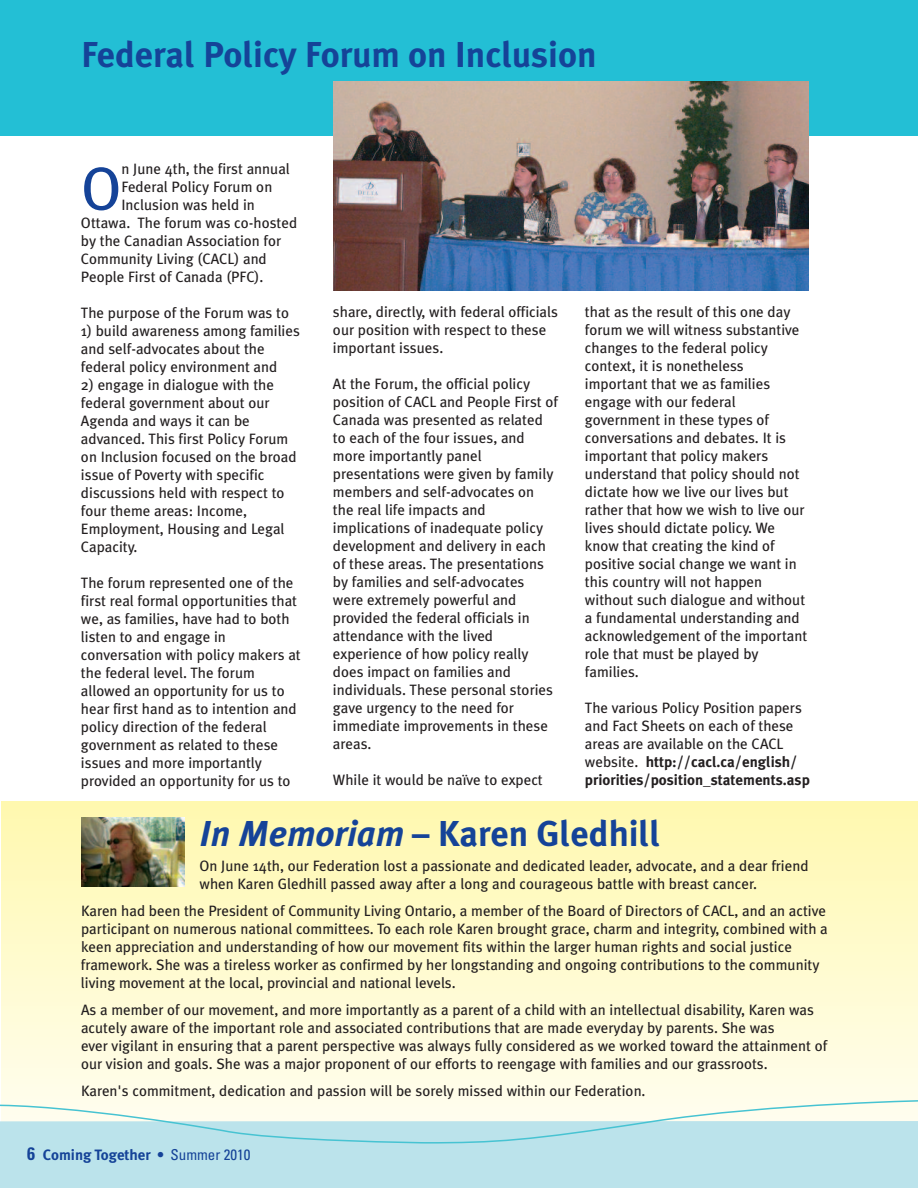
<style>
.page{position:relative;width:918px;height:1188px;background:#fff}
.page>*{position:absolute;margin:0;border:0;box-sizing:border-box;transform-origin:0 0}
.t1{font:60.75px "Meta Plus";color:#154398}
.t2{font:700 36px "Meta Plus";color:#154398}
.t3{font:15px/18px "Meta Plus";color:#231f20}
.t4{font:700 15px "Meta Plus";color:#154398}
.s1{font-weight:700}
.s2{font-style:italic}
.s3{font-family:"Univers";font-stretch:condensed;font-size:18px}
.s4{font-family:"Univers";font-stretch:condensed}
.s5{font-family:"Univers";font-weight:400;font-stretch:condensed}
</style>
<div class="page">
<svg style="left:2px;top:801px;width:915px;height:220px;background:#fef9c4"></svg>
<div style="left:0;top:0;width:918px;height:136px;background:#23bfd5"></div>
<div style="left:0;top:1171px;width:918px;height:17px;background:#bbe3eb"></div>
<svg style="left:0;top:1021px;width:918px;height:150px;background:#e6f3e7"></svg>
<img style="left:333px;top:81px;width:475px;height:210px">
<img style="left:81px;top:818px;width:104px;height:68px">
<h2 class="t2" style="left:81px;top:34px;width:517px">Federal Policy Forum on Inclusion</h2>
<h1 class="t1" style="left:81px;top:153px;width:42px">O</h1>
<p class="t3" style="left:122px;top:160px;width:170px">n June 4th, the first annual</p>
<p class="t3" style="left:121px;top:178px;width:152px">Federal Policy Forum on</p>
<p class="t3" style="left:121px;top:196px;width:135px">Inclusion was held in</p>
<p class="t3" style="left:81px;top:214px;width:218px">Ottawa. The forum was co-hosted</p>
<p class="t3" style="left:81px;top:232px;width:202px">by the Canadian Association for</p>
<p class="t3" style="left:81px;top:250px;width:187px">Community Living (CACL) and</p>
<p class="t3" style="left:81px;top:268px;width:184px">People First of Canada (PFC).</p>
<p class="t3" style="left:81px;top:304px;width:210px">The purpose of the Forum was to</p>
<p class="t3" style="left:81px;top:322px;width:220px">1) build awareness among families and self-advocates about the federal policy environment and</p>
<p class="t3" style="left:81px;top:376px;width:217px">2) engage in dialogue with the federal government about our<br>Agenda and ways it can be advanced. This first Policy Forum on Inclusion focused on the broad issue of Poverty with specific discussions held with respect to four theme areas: Income,<br>Employment, Housing and Legal<br>Capacity.</p>
<p class="t3" style="left:81px;top:574px;width:221px">The forum represented one of the first real formal opportunities that we, as families, have had to both listen to and engage in conversation with policy makers at the federal level. The forum allowed an opportunity for us to hear first hand as to intention and policy direction of the federal government as related to these issues and more importantly provided an opportunity for us to</p>
<p class="t3" style="left:333px;top:303px;width:226px">share, directly, with federal officials our position with respect to these important issues.</p>
<p class="t3" style="left:333px;top:375px;width:227px">At the Forum, the official policy position of CACL and People First of<br>Canada was presented as related to each of the four issues, and more importantly panel presentations were given by family members and self-advocates on the real life impacts and implications of inadequate policy development and delivery in each of these areas. The presentations by families and self-advocates were extremely powerful and provided the federal officials in attendance with the lived experience of how policy really does impact on families and individuals. These personal stories gave urgency to the need for immediate improvements in these areas.</p>
<p class="t3" style="left:333px;top:771px;width:211px">While it would be naïve to expect</p>
<p class="t3" style="left:585px;top:303px;width:224px">that as the result of this one day forum we will witness substantive changes to the federal policy context, it is nonetheless important that we as families engage with our federal government in these types of conversations and debates. It is important that policy makers understand that policy should not dictate how we live our lives but rather that how we wish to live our lives should dictate policy. We know that creating the kind of positive social change we want in this country will not happen without such dialogue and without a fundamental understanding and acknowledgement of the important role that must be played by families.</p>
<p class="t3" style="left:585px;top:699px;width:226px">The various Policy Position papers and Fact Sheets on each of these areas are available on the CACL website. <span class="s1">http://cacl.ca/english/ priorities/position_statements.asp</span></p>
<h2 class="t2" style="left:200px;top:812px;width:462px"><span class="s2">In Memoriam</span> – Karen Gledhill</h2>
<p class="t3" style="left:200px;top:856px;width:611px">On June 14th, our Federation lost a passionate and dedicated leader, advocate, and a dear friend when Karen Gledhill passed away after a long and courageous battle with breast cancer.</p>
<p class="t3" style="left:81px;top:901px;width:748px">Karen had been the President of Community Living Ontario, a member of the Board of Directors of CACL, and an active participant on numerous national committees. To each role Karen brought grace, charm and integrity, combined with a keen appreciation and understanding of how our movement fits within the larger human rights and social justice framework. She was a tireless worker as confirmed by her longstanding and ongoing contributions to the community living movement at the local, provincial and national levels.</p>
<p class="t3" style="left:81px;top:1000px;width:748px">As a member of our movement, and more importantly as a parent of a child with an intellectual disability, Karen was acutely aware of the important role and associated contributions that are made everyday by parents. She was<br>ever vigilant in ensuring that a parent perspective was always fully considered as we worked toward the attainment of our vision and goals. She was a major proponent of our efforts to reengage with families and our grassroots.</p>
<p class="t3" style="left:81px;top:1081px;width:566px">Karen's commitment, dedication and passion will be sorely missed within our Federation.</p>
<p class="t4" style="left:27px;top:1147px;width:225px"><span class="s3">6</span> Coming Together <span class="s4">•</span> <span class="s5">Summer 2010</span></p>
</div>
